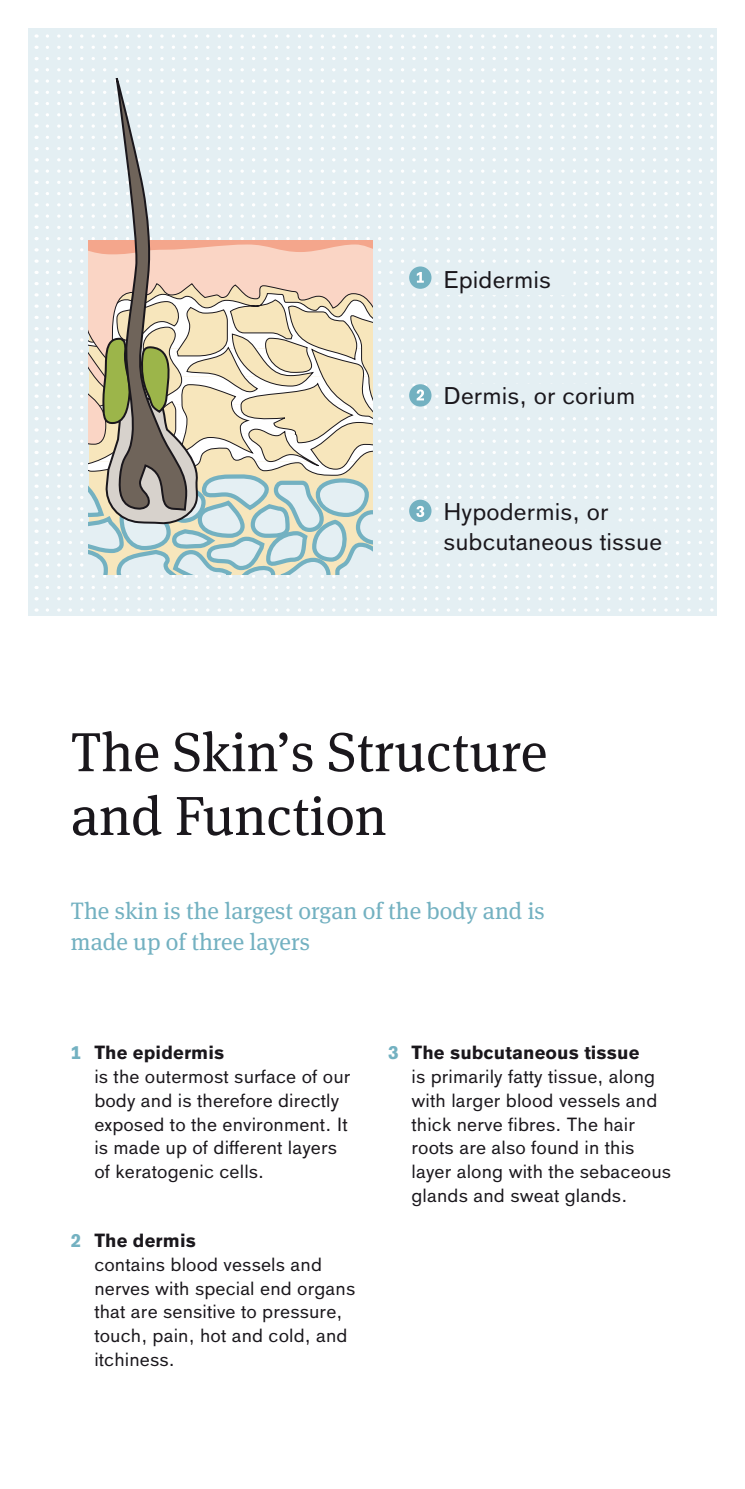
<style>
.page{position:relative;width:745px;height:1489px;background:#fff}
.page>*{position:absolute;margin:0;border:0;box-sizing:border-box;transform-origin:0 0}
.t1{font:55px/63.8px "OBO Serif";color:#1a171c}
.t2{font:23.75px/31.2px "OBO Serif";color:#73b1c1}
.t3{font:23.75px/30px "OBO Sans";letter-spacing:.005em;color:#1a171c}
.t4{font:18.75px/23.8px "OBO Sans";letter-spacing:.005em;color:#1a171c}
.s1{font-family:"OBO Serif";color:#e4eff3}
.s2{font-weight:700;color:#73b1c1}
.s3{font-weight:700}
</style>
<div class="page">
<div style="left:28px;top:28px;width:688px;height:587px;background:#e4eff3"></div>
<svg style="left:47px;top:34px;width:667px;height:4px"></svg>
<svg style="left:47px;top:46px;width:667px;height:3px"></svg>
<svg style="left:47px;top:57px;width:667px;height:3px"></svg>
<svg style="left:47px;top:68px;width:667px;height:3px"></svg>
<svg style="left:47px;top:586px;width:667px;height:3px"></svg>
<svg style="left:47px;top:597px;width:667px;height:3px"></svg>
<svg style="left:47px;top:608px;width:667px;height:3px"></svg>
<svg style="left:47px;top:78px;width:667px;height:500px"></svg>
<p class="t3" style="left:443px;top:264px;width:129px">Epidermis <span class="s1">#</span></p>
<p class="t3" style="left:443px;top:380px;width:193px">Dermis, or corium</p>
<p class="t3" style="left:443px;top:496px;width:220px">Hypodermis, or subcutaneous tissue</p>
<h1 class="t1" style="left:71px;top:720px;width:477px">The Skin’s Structure and Function</h1>
<p class="t2" style="left:71px;top:894px;width:475px">The skin is the largest organ of the body and is made up of three layers</p>
<p class="t4" style="left:94px;top:1040px;width:257px;text-indent:-23px"><span class="s2">1</span> <span class="s3">The epidermis<br></span>is the outermost surface of our body and is therefore directly exposed to the environment. It is made up of different layers of keratogenic cells.</p>
<p class="t4" style="left:94px;top:1228px;width:262px;text-indent:-23px"><span class="s2">2</span> <span class="s3">The dermis<br></span>contains blood vessels and nerves with special end organs that are sensitive to pressure, touch, pain, hot and cold, and itchiness.</p>
<p class="t4" style="left:411px;top:1040px;width:261px;text-indent:-23px"><span class="s2">3</span> <span class="s3">The subcutaneous tissue<br></span>is primarily fatty tissue, along with larger blood vessels and thick nerve fibres. The hair roots are also found in this layer along with the sebaceous glands and sweat glands.</p>
</div>
